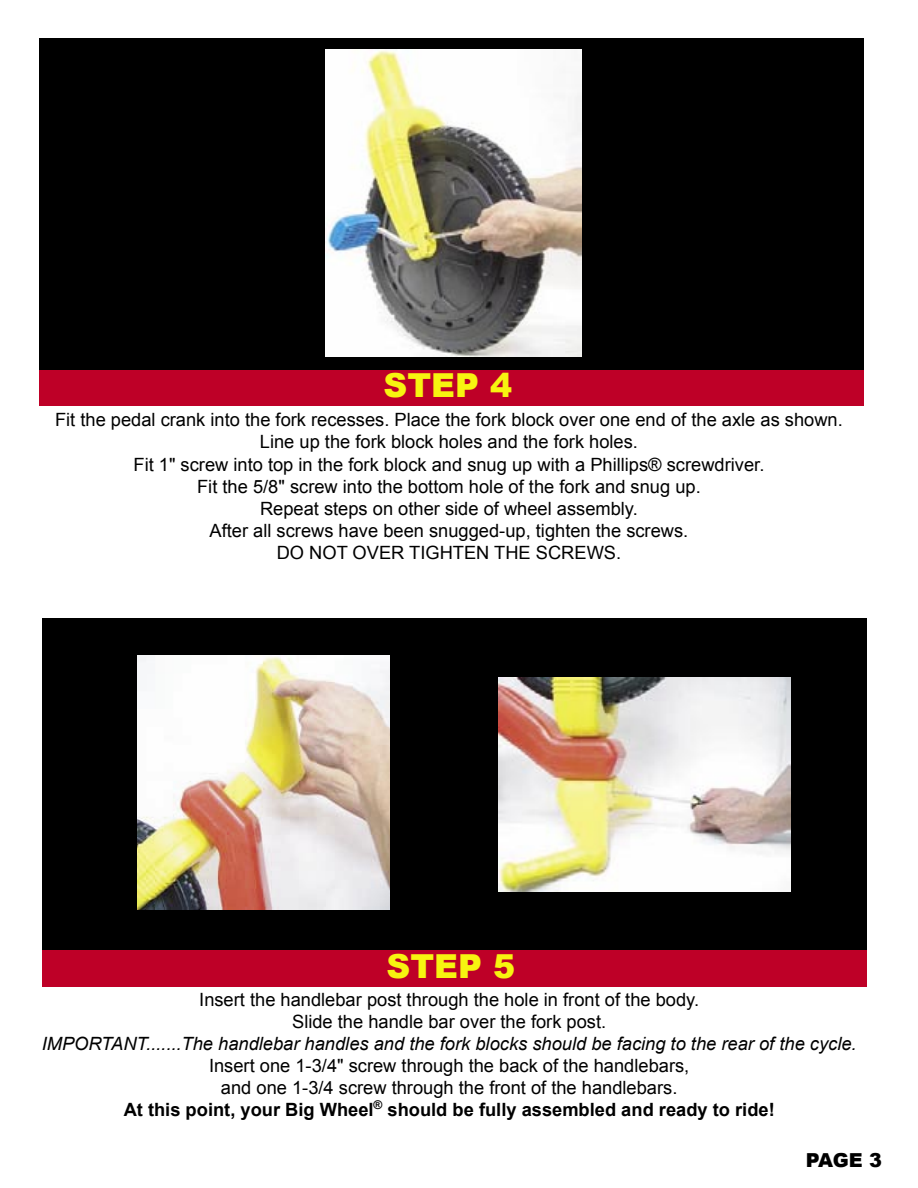
<style>
.page{position:relative;width:918px;height:1188px;background:#fff}
.page>*{position:absolute;margin:0;border:0;box-sizing:border-box;transform-origin:0 0}
.t1{font:900 33px "Arial";color:#f7f410}
.t2{font:900 19.2px "Arial";color:#000}
.t3{font:18.3px/22px "Arial";color:#000;text-align:center}
.s1{font-style:italic}
.s2{font-weight:700}
</style>
<div class="page">
<div style="left:39px;top:74px;width:825px;height:332px;background:#be0027"></div>
<div style="left:39px;top:38px;width:825px;height:332px;background:#000"></div>
<img style="left:326px;top:50px;width:255px;height:306px">
<div style="left:42px;top:655px;width:825px;height:331px;background:#be0027"></div>
<div style="left:42px;top:618px;width:825px;height:332px;background:#000"></div>
<img style="left:138px;top:656px;width:251px;height:254px">
<img style="left:499px;top:678px;width:291px;height:214px">
<p class="t1" style="left:384px;top:367px;width:130px">STEP 4</p>
<p class="t3" style="left:55px;top:409px;width:789px">Fit the pedal crank into the fork recesses. Place the fork block over one end of the axle as shown.<br>Line up the fork block holes and the fork holes.<br>Fit 1" screw into top in the fork block and snug up with a Phillips® screwdriver.<br>Fit the 5/8" screw into the bottom hole of the fork and snug up.<br>Repeat steps on other side of wheel assembly.<br>After all screws have been snugged-up, tighten the screws.<br>DO NOT OVER TIGHTEN THE SCREWS.</p>
<p class="t1" style="left:387px;top:948px;width:130px">STEP 5</p>
<p class="t3" style="left:42px;top:988px;width:816px">Insert the handlebar post through the hole in front of the body.<br>Slide the handle bar over the fork post.<br><span class="s1">IMPORTANT.......The handlebar handles and the fork blocks should be facing to the rear of the cycle.<br></span>Insert one 1-3/4" screw through the back of the handlebars,<br>and one 1-3/4 screw through the front of the handlebars.<br><span class="s2">At this point, your Big Wheel</span><sup>®</sup> <span class="s2">should be fully assembled and ready to ride!</span></p>
<p class="t2" style="left:806px;top:1150px;width:78px">PAGE 3</p>
</div>
